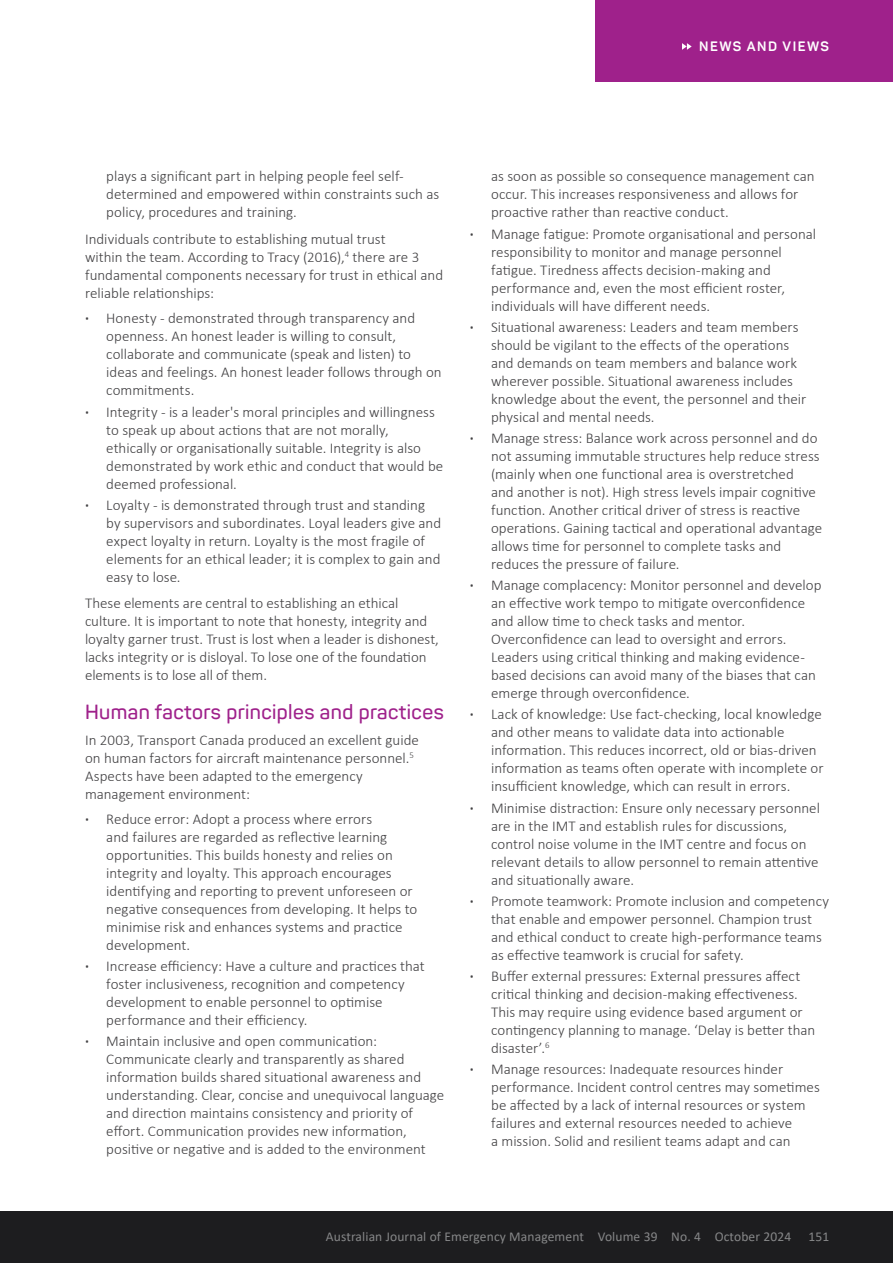
<style>
.page{position:relative;width:893px;height:1263px;background:#fff}
.page>*{position:absolute;margin:0;border:0;box-sizing:border-box;transform-origin:0 0}
.t1{font:600 20.25px "Panton";letter-spacing:.02em;color:#9f218b}
.t2{font:300 15px/18px "Calibri";color:#414042}
.t3{font:13.5px "Calibri";letter-spacing:.01em;color:#868788}
.t4{font:700 13.5px "Panton";letter-spacing:.11em;color:#fff}
.s1{font-weight:700}
</style>
<div class="page">
<div style="left:0;top:1212px;width:893px;height:51px;background:#1d1d1f"></div>
<div style="left:596px;top:0;width:297px;height:81px;background:#9f218b"></div>
<svg style="left:682px;top:43px;width:10px;height:7px"></svg>
<p class="t4" style="left:699px;top:38px;width:131px">NEWS AND VIEWS</p>
<p class="t2" style="left:106px;top:167px;width:334px">plays a significant part in helping people feel self&shy;determined and empowered within constraints such as policy, procedures and training.</p>
<p class="t2" style="left:85px;top:230px;width:360px">Individuals contribute to establishing mutual trust<br>within the team. According to Tracy (2016),<sup>4</sup> there are 3 fundamental components necessary for trust in ethical and reliable relationships:</p>
<p class="t2" style="left:106px;top:309px;width:337px;text-indent:-21px"><span class="s1">·</span> Honesty - demonstrated through transparency and openness. An honest leader is willing to consult, collaborate and communicate (speak and listen) to ideas and feelings. An honest leader follows through on commitments.</p>
<p class="t2" style="left:106px;top:402px;width:339px;text-indent:-21px"><span class="s1">·</span> Integrity - is a leader's moral principles and willingness to speak up about actions that are not morally,<br>ethically or organisationally suitable. Integrity is also demonstrated by work ethic and conduct that would be deemed professional.</p>
<p class="t2" style="left:106px;top:496px;width:336px;text-indent:-21px"><span class="s1">·</span> Loyalty - is demonstrated through trust and standing by supervisors and subordinates. Loyal leaders give and expect loyalty in return. Loyalty is the most fragile of elements for an ethical leader; it is complex to gain and easy to lose.</p>
<p class="t2" style="left:85px;top:594px;width:355px">These elements are central to establishing an ethical culture. It is important to note that honesty, integrity and loyalty garner trust. Trust is lost when a leader is dishonest, lacks integrity or is disloyal. To lose one of the foundation elements is to lose all of them.</p>
<h1 class="t1" style="left:85px;top:699px;width:360px">Human factors principles and practices</h1>
<p class="t2" style="left:85px;top:730px;width:335px">In 2003, Transport Canada produced an excellent guide on human factors for aircraft maintenance personnel.<sup>5<br></sup>Aspects have been adapted to the emergency management environment:</p>
<p class="t2" style="left:106px;top:810px;width:313px;text-indent:-21px"><span class="s1">·</span> Reduce error: Adopt a process where errors<br>and failures are regarded as reflective learning opportunities. This builds honesty and relies on integrity and loyalty. This approach encourages identifying and reporting to prevent unforeseen or negative consequences from developing. It helps to minimise risk and enhances systems and practice development.</p>
<p class="t2" style="left:106px;top:957px;width:320px;text-indent:-21px"><span class="s1">·</span> Increase efficiency: Have a culture and practices that foster inclusiveness, recognition and competency development to enable personnel to optimise performance and their efficiency.</p>
<p class="t2" style="left:106px;top:1032px;width:340px;text-indent:-21px"><span class="s1">·</span> Maintain inclusive and open communication:<br>Communicate clearly and transparently as shared information builds shared situational awareness and understanding. Clear, concise and unequivocal language and direction maintains consistency and priority of effort. Communication provides new information, positive or negative and is added to the environment</p>
<p class="t2" style="left:491px;top:167px;width:325px">as soon as possible so consequence management can occur. This increases responsiveness and allows for proactive rather than reactive conduct.</p>
<p class="t2" style="left:491px;top:224px;width:326px;text-indent:-21px"><span class="s1">·</span> Manage fatigue: Promote organisational and personal responsibility to monitor and manage personnel fatigue. Tiredness affects decision-making and performance and, even the most efficient roster, individuals will have different needs.</p>
<p class="t2" style="left:491px;top:318px;width:317px;text-indent:-21px"><span class="s1">·</span> Situational awareness: Leaders and team members should be vigilant to the effects of the operations and demands on team members and balance work wherever possible. Situational awareness includes knowledge about the event, the personnel and their physical and mental needs.</p>
<p class="t2" style="left:491px;top:429px;width:333px;text-indent:-21px"><span class="s1">·</span> Manage stress: Balance work across personnel and do not assuming immutable structures help reduce stress (mainly when one functional area is overstretched<br>and another is not). High stress levels impair cognitive function. Another critical driver of stress is reactive operations. Gaining tactical and operational advantage allows time for personnel to complete tasks and reduces the pressure of failure.</p>
<p class="t2" style="left:491px;top:576px;width:332px;text-indent:-21px"><span class="s1">·</span> Manage complacency: Monitor personnel and develop an effective work tempo to mitigate overconfidence and allow time to check tasks and mentor.<br>Overconfidence can lead to oversight and errors.<br>Leaders using critical thinking and making evidence&shy;based decisions can avoid many of the biases that can emerge through overconfidence.</p>
<p class="t2" style="left:491px;top:705px;width:334px;text-indent:-21px"><span class="s1">·</span> Lack of knowledge: Use fact-checking, local knowledge and other means to validate data into actionable information. This reduces incorrect, old or bias-driven information as teams often operate with incomplete or insufficient knowledge, which can result in errors.</p>
<p class="t2" style="left:491px;top:798px;width:330px;text-indent:-21px"><span class="s1">·</span> Minimise distraction: Ensure only necessary personnel are in the IMT and establish rules for discussions, control noise volume in the IMT centre and focus on relevant details to allow personnel to remain attentive and situationally aware.</p>
<p class="t2" style="left:491px;top:892px;width:340px;text-indent:-21px"><span class="s1">·</span> Promote teamwork: Promote inclusion and competency that enable and empower personnel. Champion trust and ethical conduct to create high-performance teams as effective teamwork is crucial for safety.</p>
<p class="t2" style="left:491px;top:967px;width:326px;text-indent:-21px"><span class="s1">·</span> Buffer external pressures: External pressures affect critical thinking and decision-making effectiveness.<br>This may require using evidence based argument or contingency planning to manage. ‘Delay is better than disaster’.<sup>6</sup></p>
<p class="t2" style="left:491px;top:1060px;width:330px;text-indent:-21px"><span class="s1">·</span> Manage resources: Inadequate resources hinder performance. Incident control centres may sometimes be affected by a lack of internal resources or system failures and external resources needed to achieve<br>a mission. Solid and resilient teams adapt and can</p>
<p class="t3" style="left:326px;top:1227px;width:467px">Australian Journal of Emergency Management Volume 39 No. 4 October 2024</p>
<p class="t3" style="left:808px;top:1227px;width:22px">151</p>
</div>
